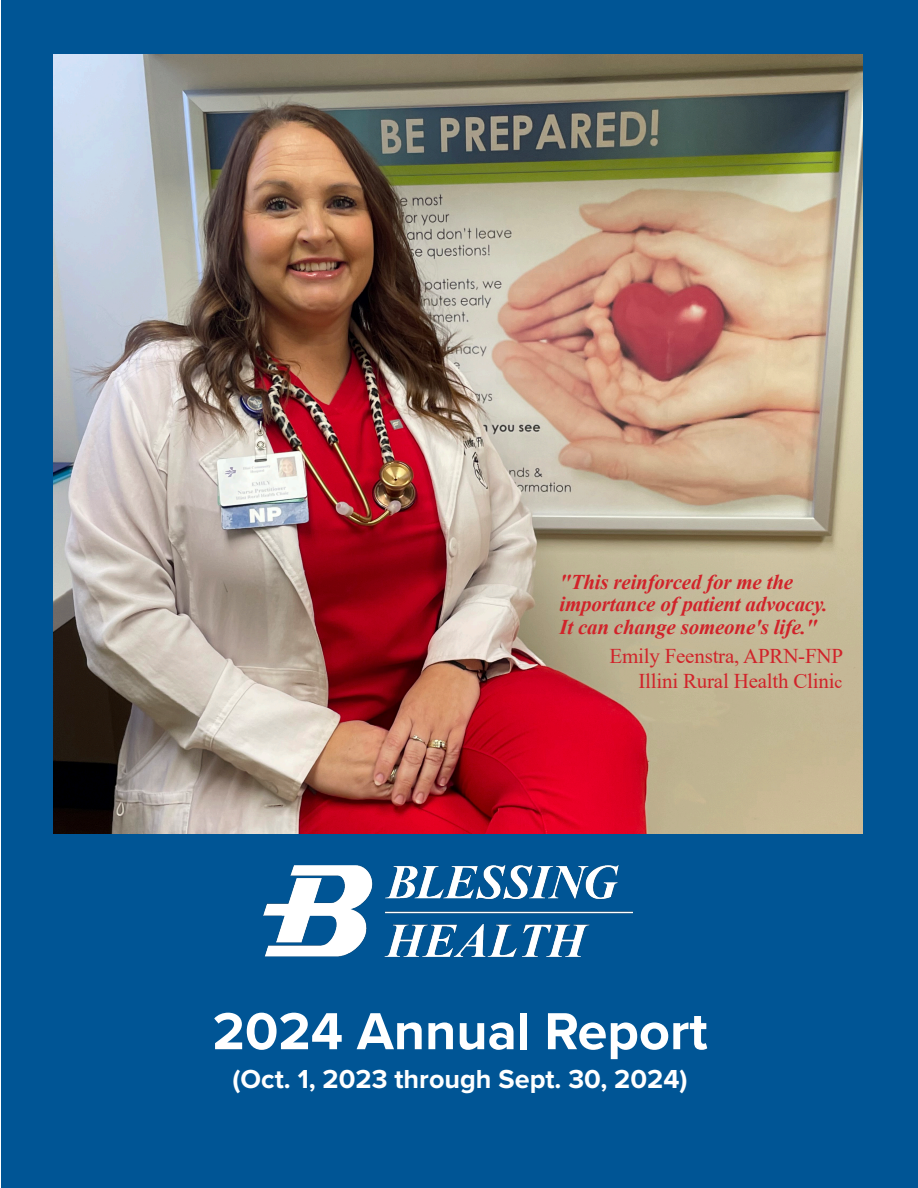
<style>
.page{position:relative;width:918px;height:1188px;background:#fff}
.page>*{position:absolute;margin:0;border:0;box-sizing:border-box;transform-origin:0 0}
.t1{font:700 54px "Proxima Nova";color:#fff}
.t2{font:700 27px "Proxima Nova";color:#fff}
.t3{font:italic 700 21px/22.5px "Times New Roman";letter-spacing:-.01em;color:#d1232a}
.t4{font:21px "Times New Roman";letter-spacing:-.01em;color:#d1232a}
.s1{font-size:18px}
</style>
<div class="page">
<div style="left:1px;top:0;width:917px;height:1188px;background:#005595"></div>
<img style="left:54px;top:54px;width:808px;height:780px">
<img style="left:264px;top:865px;width:369px;height:92px">
<p class="t3" style="left:559px;top:570px;width:270px">"This reinforced for me the importance of patient advocacy.<br>It can change someone's life."</p>
<p class="t4" style="left:609px;top:641px;width:235px">Emily Feenstra, APRN-FNP</p>
<p class="t4" style="left:638px;top:666px;width:205px">Illini Rural Health Clini<span class="s1">c</span></p>
<p class="t1" style="left:213px;top:991px;width:497px">2024 Annual Report</p>
<p class="t2" style="left:233px;top:1059px;width:456px">(Oct. 1, 2023 through Sept. 30, 2024)</p>
</div>
